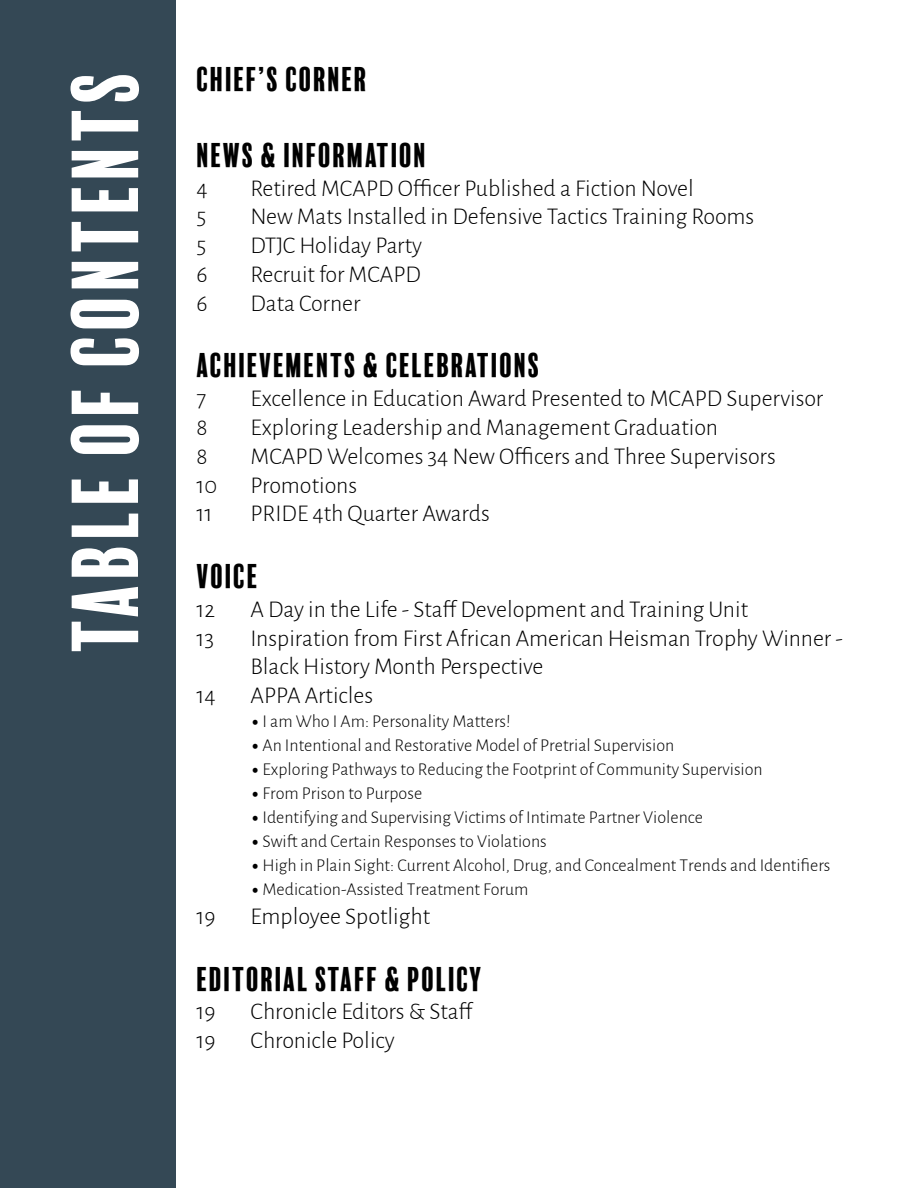
<style>
.page{position:relative;width:918px;height:1188px;background:#fff}
.page>*{position:absolute;margin:0;border:0;box-sizing:border-box;transform-origin:0 0}
.t1{font:86.4px "Balboa Plus Fill";color:#fff}
.t2{font:31.5px "Balboa Plus Fill";color:#000}
.t3{font:300 24px/28.8px "Alegreya Sans";color:#000}
.t4{font:300 18px "Alegreya Sans";color:#000}
.s1{font-family:"Source Sans Pro";font-weight:700}
</style>
<div class="page">
<div style="left:0;top:0;width:176px;height:1188px;background:#344855"></div>
<h1 class="t1" style="left:57px;top:653px;width:587px;rotate:-90deg">TABLE OF CONTENTS</h1>
<h2 class="t2" style="left:196px;top:62px;width:173px">CHIEF’S CORNER</h2>
<h2 class="t2" style="left:196px;top:137px;width:233px">NEWS &amp; INFORMATION</h2>
<p class="t3" style="left:196px;top:173px;width:13px">4</p>
<p class="t3" style="left:250px;top:173px;width:445px">Retired MCAPD Officer Published a Fiction Novel</p>
<p class="t3" style="left:196px;top:201px;width:11px">5</p>
<p class="t3" style="left:250px;top:201px;width:505px">New Mats Installed in Defensive Tactics Training Rooms</p>
<p class="t3" style="left:196px;top:230px;width:11px">5</p>
<p class="t3" style="left:250px;top:230px;width:173px">DTJC Holiday Party</p>
<p class="t3" style="left:196px;top:259px;width:13px">6</p>
<p class="t3" style="left:250px;top:259px;width:172px">Recruit for MCAPD</p>
<p class="t3" style="left:196px;top:288px;width:13px">6</p>
<p class="t3" style="left:250px;top:288px;width:112px">Data Corner</p>
<h2 class="t2" style="left:196px;top:348px;width:346px">ACHIEVEMENTS &amp; CELEBRATIONS</h2>
<p class="t3" style="left:196px;top:383px;width:11px">7</p>
<p class="t3" style="left:250px;top:383px;width:574px">Excellence in Education Award Presented to MCAPD Supervisor</p>
<p class="t3" style="left:196px;top:412px;width:13px">8</p>
<p class="t3" style="left:250px;top:412px;width:469px">Exploring Leadership and Management Graduation</p>
<p class="t3" style="left:196px;top:441px;width:13px">8</p>
<p class="t3" style="left:250px;top:441px;width:527px">MCAPD Welcomes 34 New Officers and Three Supervisors</p>
<p class="t3" style="left:196px;top:470px;width:22px">10</p>
<p class="t3" style="left:250px;top:470px;width:108px">Promotions</p>
<p class="t3" style="left:196px;top:498px;width:18px">11</p>
<p class="t3" style="left:250px;top:498px;width:241px">PRIDE 4th Quarter Awards</p>
<h2 class="t2" style="left:196px;top:559px;width:64px">VOICE</h2>
<p class="t3" style="left:196px;top:594px;width:20px">12</p>
<p class="t3" style="left:250px;top:594px;width:499px">A Day in the Life - Staff Development and Training Unit</p>
<p class="t3" style="left:196px;top:623px;width:19px">13</p>
<p class="t3" style="left:250px;top:623px;width:594px">Inspiration from First African American Heisman Trophy Winner -<br>Black History Month Perspective</p>
<p class="t3" style="left:196px;top:680px;width:21px">14</p>
<p class="t3" style="left:250px;top:680px;width:124px">APPA Articles</p>
<p class="t4" style="left:252px;top:710px;width:260px"><span class="s1">•</span> I am Who I Am: Personality Matters!</p>
<p class="t4" style="left:252px;top:733px;width:424px"><span class="s1">•</span> An Intentional and Restorative Model of Pretrial Supervision</p>
<p class="t4" style="left:252px;top:757px;width:512px"><span class="s1">•</span> Exploring Pathways to Reducing the Footprint of Community Supervision</p>
<p class="t4" style="left:252px;top:781px;width:172px"><span class="s1">•</span> From Prison to Purpose</p>
<p class="t4" style="left:252px;top:805px;width:452px"><span class="s1">•</span> Identifying and Supervising Victims of Intimate Partner Violence</p>
<p class="t4" style="left:252px;top:829px;width:296px"><span class="s1">•</span> Swift and Certain Responses to Violations</p>
<p class="t4" style="left:252px;top:853px;width:580px"><span class="s1">•</span> High in Plain Sight: Current Alcohol, Drug, and Concealment Trends and Identifiers</p>
<p class="t4" style="left:252px;top:877px;width:278px"><span class="s1">•</span> Medication-Assisted Treatment Forum</p>
<p class="t3" style="left:196px;top:901px;width:21px">19</p>
<p class="t3" style="left:250px;top:901px;width:181px">Employee Spotlight</p>
<h2 class="t2" style="left:196px;top:961px;width:288px">EDITORIAL STAFF &amp; POLICY</h2>
<p class="t3" style="left:196px;top:996px;width:21px">19</p>
<p class="t3" style="left:250px;top:996px;width:223px">Chronicle Editors &amp; Staff</p>
<p class="t3" style="left:196px;top:1025px;width:21px">19</p>
<p class="t3" style="left:250px;top:1025px;width:146px">Chronicle Policy</p>
</div>
